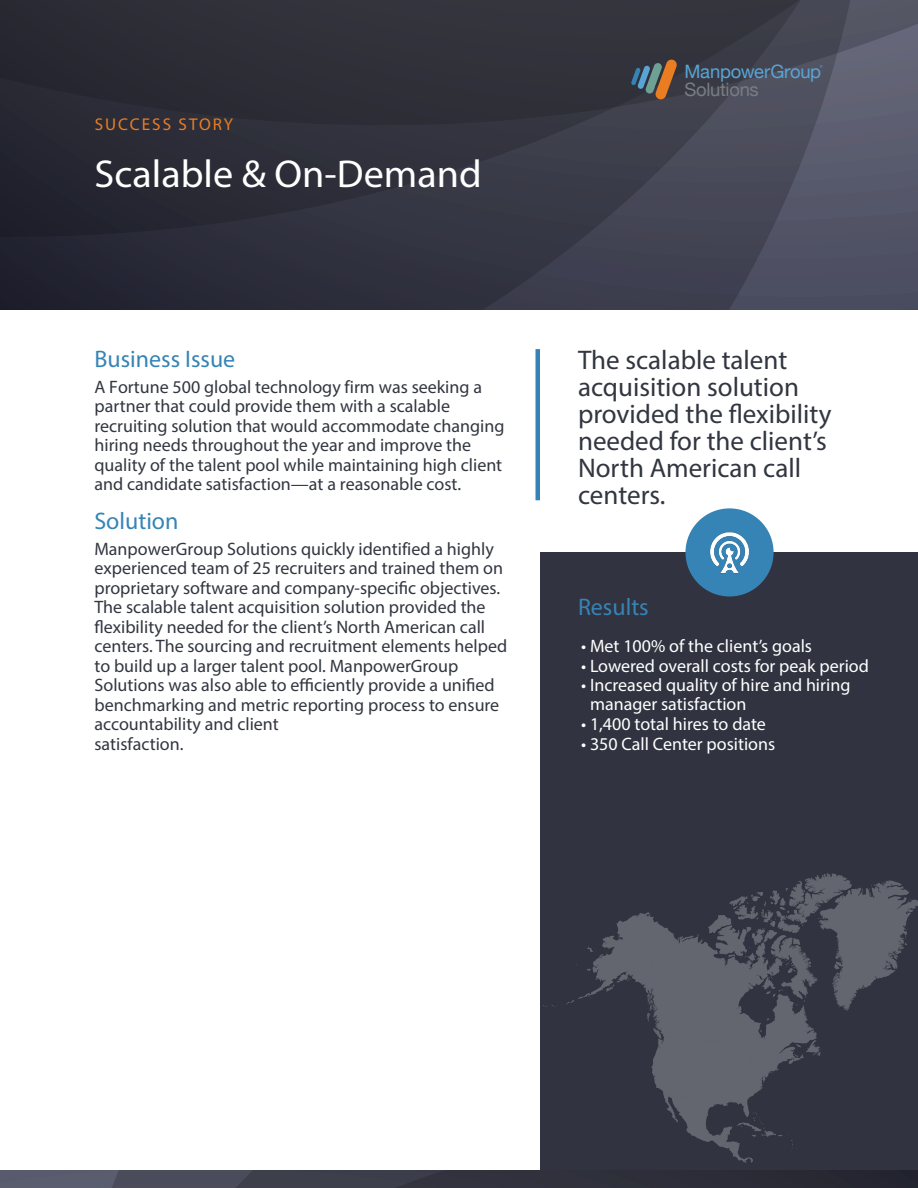
<style>
.page{position:relative;width:918px;height:1188px;background:#fff}
.page>*{position:absolute;margin:0;border:0;box-sizing:border-box;transform-origin:0 0}
.Heading{font:39px "Myriad Pro";color:#fff}
.Pull_Quote{font:27px/27px "Myriad Pro";color:#323640}
.Body_Text{font:24px "Myriad Pro";color:#3684b6}
.t1{font:18.45px "Helvetica Neue";letter-spacing:-.015em;color:#58a5d5}
.t2{font:18.45px "Helvetica Neue";letter-spacing:-.015em;color:#787d83}
.Body_Text-2{font:18px/19.5px "Myriad Pro";color:#323640}
.t3{font:18px/19.5px "Myriad Pro";color:#fff}
.Subheading{font:17.1px "Myriad Pro";letter-spacing:.12em;color:#ea7d22}
</style>
<div class="page">
<div style="left:540px;top:552px;width:378px;height:636px;background:#313340"></div>
<img style="left:543px;top:874px;width:375px;height:289px">
<svg style="left:0;top:0;width:918px;height:310px;background:#363744"></svg>
<svg style="left:631px;top:59px;width:46px;height:41px;background:#655d52"></svg>
<svg style="left:0;top:1171px;width:918px;height:17px"></svg>
<div style="left:685px;top:508px;width:89px;height:89px;background:#3684b6;border-radius:50%"></div>
<img style="left:694px;top:517px;width:71px;height:71px">
<hr style="left:536px;top:349px;width:4px;height:151px;background:#3684b6">
<p class="Subheading" style="left:95px;top:113px;width:140px">SUCCESS STORY</p>
<p class="Heading" style="left:94px;top:150px;width:389px">Scalable &amp; On-Demand</p>
<p class="Body_Text" style="left:94px;top:344px;width:142px">Business Issue</p>
<p class="Body_Text-2" style="left:94px;top:377px;width:412px">A Fortune 500 global technology firm was seeking a partner that could provide them with a scalable recruiting solution that would accommodate changing hiring needs throughout the year and improve the quality of the talent pool while maintaining high client and candidate satisfaction—at a reasonable cost.</p>
<p class="Body_Text" style="left:94px;top:506px;width:85px">Solution</p>
<p class="Body_Text-2" style="left:94px;top:538px;width:414px">ManpowerGroup Solutions quickly identified a highly experienced team of 25 recruiters and trained them on proprietary software and company-specific objectives.<br>The scalable talent acquisition solution provided the flexibility needed for the client’s North American call centers. The sourcing and recruitment elements helped to build up a larger talent pool. ManpowerGroup Solutions was also able to efficiently provide a unified benchmarking and metric reporting process to ensure accountability and client<br>satisfaction.</p>
<p class="t1" style="left:684px;top:58px;width:138px">ManpowerGroup</p>
<p class="t2" style="left:685px;top:76px;width:76px">Solutions</p>
<p class="Pull_Quote" style="left:578px;top:346px;width:255px">The scalable talent acquisition solution provided the flexibility needed for the client’s<br>North American call centers.</p>
<p class="Body_Text" style="left:578px;top:592px;width:72px">Results</p>
<p class="t3" style="left:581px;top:636px;width:233px">• Met 100% of the client’s goals</p>
<p class="t3" style="left:581px;top:655px;width:289px">• Lowered overall costs for peak period</p>
<p class="t3" style="left:590px;top:675px;width:262px;text-indent:-9px">• Increased quality of hire and hiring manager satisfaction</p>
<p class="t3" style="left:581px;top:714px;width:186px">• 1,400 total hires to date</p>
<p class="t3" style="left:581px;top:733px;width:196px">• 350 Call Center positions</p>
</div>
